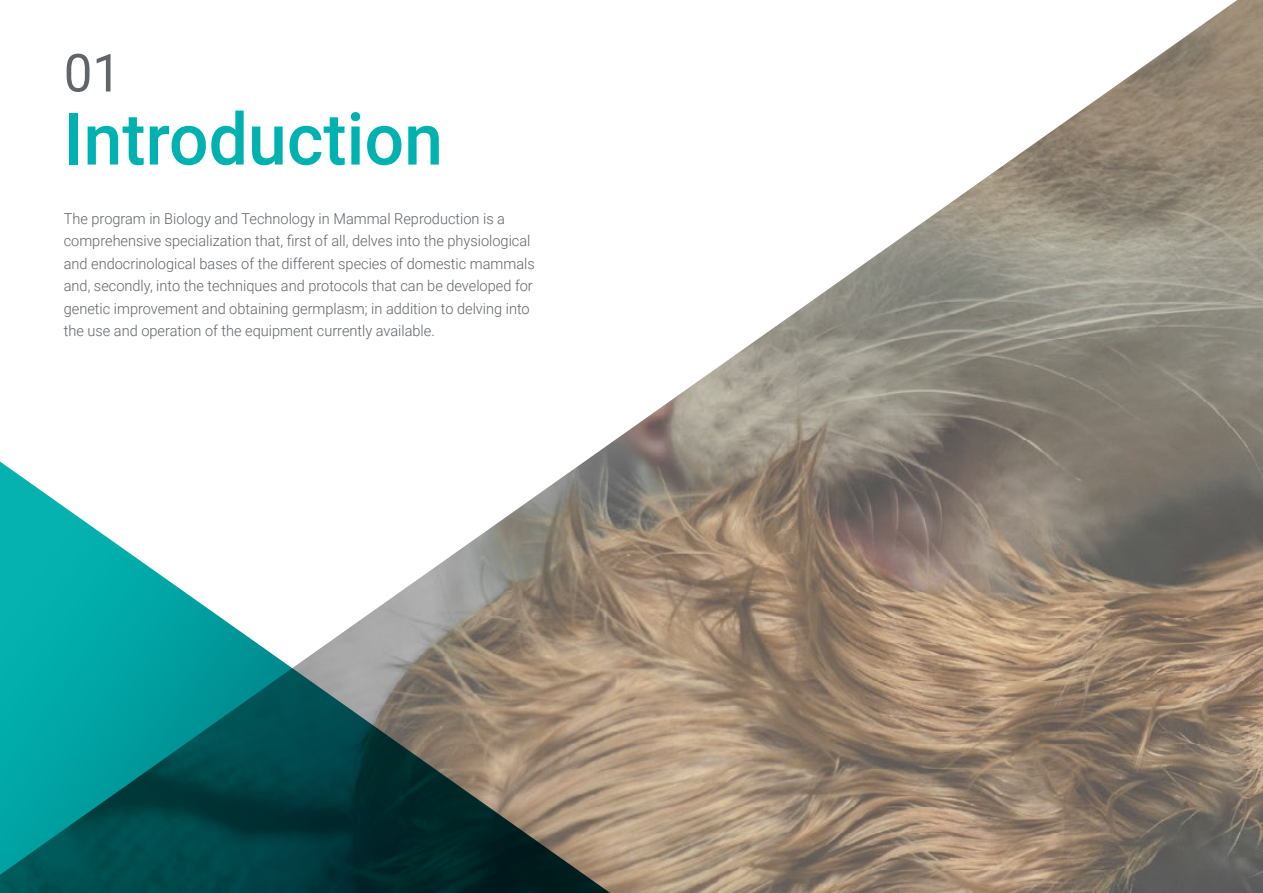
<style>
.page{position:relative;width:1263px;height:893px;background:#fff}
.page>*{position:absolute;margin:0;border:0;box-sizing:border-box;transform-origin:0 0}
.t1{font:500 72px "Roboto";color:#00b2af}
.t2{font:52.5px "Roboto";color:#61646a}
.t3{font:300 15px/22.5px "Roboto";color:#61646a}
</style>
<div class="page">
<img style="left:606px;top:0;width:657px;height:893px">
<svg style="left:0;top:446px;width:640px;height:447px"></svg>
<h2 class="t2" style="left:64px;top:36px;width:59px">01</h2>
<h1 class="t1" style="left:64px;top:89px;width:381px">Introduction</h1>
<p class="t3" style="left:64px;top:207px;width:472px">The program in Biology and Technology in Mammal Reproduction is a comprehensive specialization that, first of all, delves into the physiological and endocrinological bases of the different species of domestic mammals and, secondly, into the techniques and protocols that can be developed for genetic improvement and obtaining germplasm; in addition to delving into the use and operation of the equipment currently available.</p>
</div>
